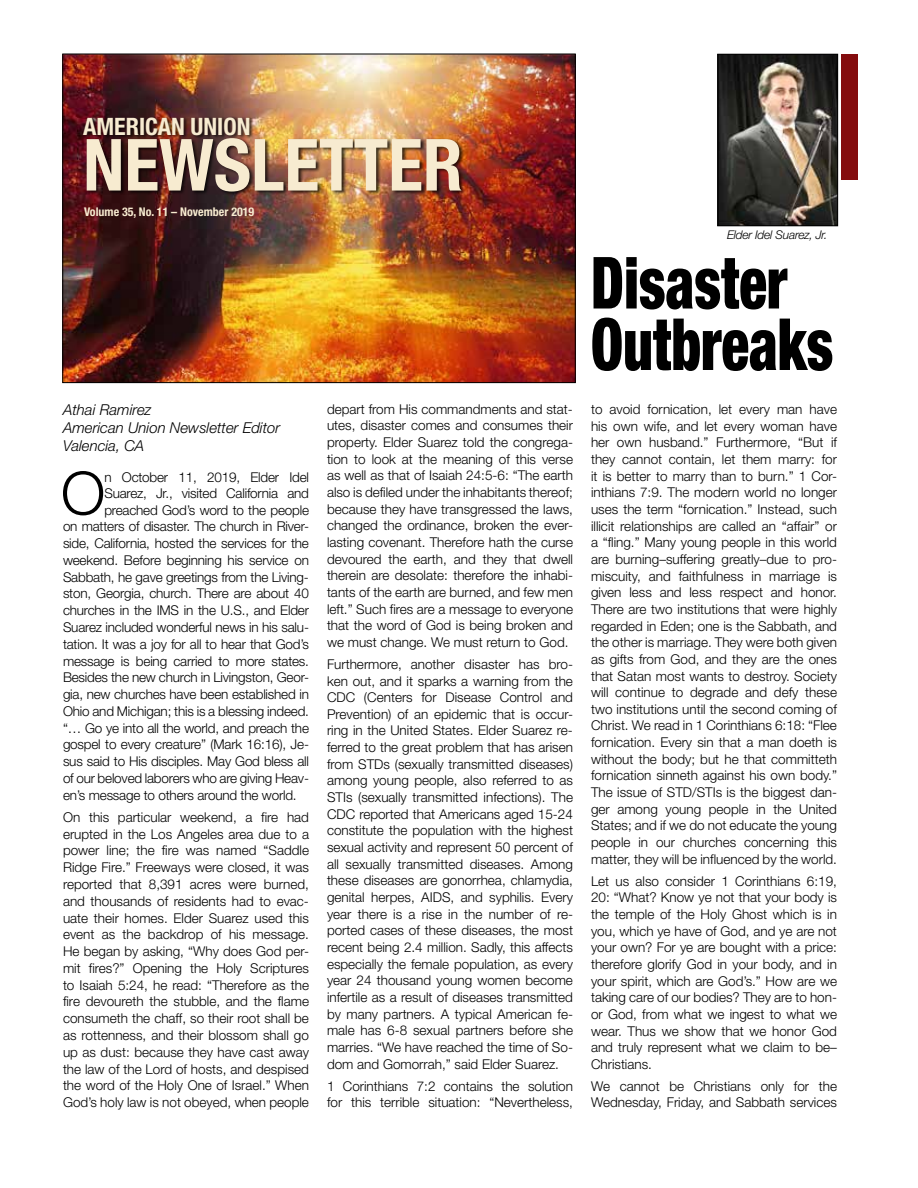
<style>
.page{position:relative;width:918px;height:1188px;background:#fff}
.page>*{position:absolute;margin:0;border:0;box-sizing:border-box;transform-origin:0 0}
.t1{font:900 condensed 72px/61.5px "Helvetica Neue LT Pro";color:#000;scale:.8 1}
.t2{font:700 condensed 72px "Helvetica Neue LT Pro";color:#f7ebd0}
.t3{font:300 59.7px "Helvetica Neue LT Pro";color:#000}
.t4{font:700 condensed 24px "Helvetica Neue LT Pro";color:#f7ebd0}
.t5{font:italic 300 15px/18px "Helvetica Neue LT Pro";color:#000}
.t6{font:300 13.5px/16.6px "Helvetica Neue LT Pro";letter-spacing:-.015em;color:#000;text-align:justify}
.t7{font:700 condensed 12px "Helvetica Neue LT Pro";color:#f7ebd0}
.t8{font:italic 300 12px "Helvetica Neue LT Pro";letter-spacing:-.015em;color:#000}
</style>
<div class="page">
<img style="left:64px;top:56px;width:510px;height:325px">
<div style="left:83px;top:116px;width:383px;height:81px;background:#000;opacity:.75"></div>
<div style="left:842px;top:54px;width:16px;height:126px;background:#840c0e"></div>
<hr style="left:592px;top:981px;width:246px;height:1px;background:#000">
<hr style="left:64px;top:590px;width:774px;height:1px;background:#000">
<img style="left:719px;top:56px;width:117px;height:168px">
<div style="left:717px;top:54px;width:121px;height:172px;border:1px solid #000"></div>
<h3 class="t4" style="left:83px;top:112px;width:169px">AMERICAN UNION</h3>
<h1 class="t2" style="left:83px;top:121px;width:381px">NEWSLETTER</h1>
<p class="t7" style="left:84px;top:204px;width:172px">Volume 35, No. 11 – November 2019</p>
<p class="t5" style="left:63px;top:400px;width:219px">Athai Ramirez<br>American Union Newsletter Editor<br>Valencia, CA</p>
<h2 class="t3" style="left:61px;top:457px;width:46px">O</h2>
<p class="t6" style="left:104px;top:468px;width:206px">n October 11, 2019, Elder Idel</p>
<p class="t6" style="left:104px;top:485px;width:206px">Suarez, Jr., visited California and</p>
<p class="t6" style="left:104px;top:501px;width:206px">preached God’s word to the people</p>
<p class="t6" style="left:63px;top:518px;width:247px">on matters of disaster. The church in River-</p>
<p class="t6" style="left:63px;top:535px;width:247px">side, California, hosted the services for the</p>
<p class="t6" style="left:63px;top:551px;width:247px">weekend. Before beginning his service on</p>
<p class="t6" style="left:63px;top:568px;width:247px">Sabbath, he gave greetings from the Living-</p>
<p class="t6" style="left:63px;top:585px;width:247px">ston, Georgia, church. There are about 40</p>
<p class="t6" style="left:63px;top:602px;width:248px">churches in the IMS in the U.S., and Elder</p>
<p class="t6" style="left:63px;top:619px;width:248px">Suarez included wonderful news in his salu-</p>
<p class="t6" style="left:63px;top:635px;width:248px">tation. It was a joy for all to hear that God’s</p>
<p class="t6" style="left:63px;top:652px;width:248px">message is being carried to more states.</p>
<p class="t6" style="left:63px;top:669px;width:247px">Besides the new church in Livingston, Geor-</p>
<p class="t6" style="left:63px;top:686px;width:247px">gia, new churches have been established in</p>
<p class="t6" style="left:63px;top:702px;width:247px">Ohio and Michigan; this is a blessing indeed.</p>
<p class="t6" style="left:63px;top:719px;width:248px">“… Go ye into all the world, and preach the</p>
<p class="t6" style="left:63px;top:736px;width:248px">gospel to every creature” (Mark 16:16), Je-</p>
<p class="t6" style="left:63px;top:753px;width:248px">sus said to His disciples. May God bless all</p>
<p class="t6" style="left:63px;top:770px;width:248px">of our beloved laborers who are giving Heav-</p>
<p class="t6" style="left:63px;top:786px;width:235px">en’s message to others around the world.</p>
<p class="t6" style="left:63px;top:808px;width:248px">On this particular weekend, a fire had erupted in the Los Angeles area due to a power line; the fire was named “Saddle Ridge Fire.” Freeways were closed, it was reported that 8,391 acres were burned, and thousands of residents had to evac&shy;uate their homes. Elder Suarez used this event as the backdrop of his message.<br>He began by asking, “Why does God per&shy;mit fires?” Opening the Holy Scriptures to Isaiah 5:24, he read: “Therefore as the fire devoureth the stubble, and the flame consumeth the chaff, so their root shall be as rottenness, and their blossom shall go up as dust: because they have cast away the law of the Lord of hosts, and despised the word of the Holy One of Israel.” When God’s holy law is not obeyed, when people</p>
<p class="t6" style="left:327px;top:400px;width:248px">depart from His commandments and stat&shy;utes, disaster comes and consumes their property. Elder Suarez told the congrega&shy;tion to look at the meaning of this verse as well as that of Isaiah 24:5-6: “The earth also is defiled under the inhabitants thereof; because they have transgressed the laws, changed the ordinance, broken the ever&shy;lasting covenant. Therefore hath the curse devoured the earth, and they that dwell therein are desolate: therefore the inhabi&shy;tants of the earth are burned, and few men left.” Such fires are a message to everyone that the word of God is being broken and we must change. We must return to God.</p>
<p class="t6" style="left:327px;top:655px;width:248px">Furthermore, another disaster has bro&shy;ken out, and it sparks a warning from the CDC (Centers for Disease Control and Prevention) of an epidemic that is occur&shy;ring in the United States. Elder Suarez re&shy;ferred to the great problem that has arisen from STDs (sexually transmitted diseases) among young people, also referred to as STIs (sexually transmitted infections). The CDC reported that Americans aged 15-24 constitute the population with the highest sexual activity and represent 50 percent of all sexually transmitted diseases. Among these diseases are gonorrhea, chlamydia, genital herpes, AIDS, and syphilis. Every year there is a rise in the number of re&shy;ported cases of these diseases, the most recent being 2.4 million. Sadly, this affects especially the female population, as every year 24 thousand young women become infertile as a result of diseases transmitted by many partners. A typical American fe&shy;male has 6-8 sexual partners before she marries. “We have reached the time of So&shy;dom and Gomorrah,” said Elder Suarez.</p>
<p class="t6" style="left:327px;top:1077px;width:248px">1 Corinthians 7:2 contains the solution for this terrible situation: “Nevertheless,</p>
<p class="t8" style="left:727px;top:228px;width:102px">Elder Idel Suarez, Jr.</p>
<h1 class="t1" style="left:591px;top:251px;width:304px">Disaster<br>Outbreaks</h1>
<p class="t6" style="left:591px;top:401px;width:248px">to avoid fornication, let every man have his own wife, and let every woman have her own husband.” Furthermore, “But if they cannot contain, let them marry: for it is better to marry than to burn.” 1 Cor&shy;inthians 7:9. The modern world no longer uses the term “fornication.” Instead, such illicit relationships are called an “affair” or a “fling.” Many young people in this world are burning–suffering greatly–due to pro&shy;miscuity, and faithfulness in marriage is given less and less respect and honor.<br>There are two institutions that were highly regarded in Eden; one is the Sabbath, and the other is marriage. They were both given as gifts from God, and they are the ones that Satan most wants to destroy. Society will continue to degrade and defy these two institutions until the second coming of Christ. We read in 1 Corinthians 6:18: “Flee fornication. Every sin that a man doeth is without the body; but he that committeth fornication sinneth against his own body.” The issue of STD/STIs is the biggest dan&shy;ger among young people in the United States; and if we do not educate the young people in our churches concerning this matter, they will be influenced by the world.</p>
<p class="t6" style="left:591px;top:872px;width:248px">Let us also consider 1 Corinthians 6:19, 20: “What? Know ye not that your body is the temple of the Holy Ghost which is in you, which ye have of God, and ye are not your own? For ye are bought with a price: therefore glorify God in your body, and in your spirit, which are God’s.” How are we taking care of our bodies? They are to hon&shy;or God, from what we ingest to what we wear. Thus we show that we honor God and truly represent what we claim to be– Christians.</p>
<p class="t6" style="left:591px;top:1077px;width:248px">We cannot be Christians only for the<br>Wednesday, Friday, and Sabbath services</p>
</div>
